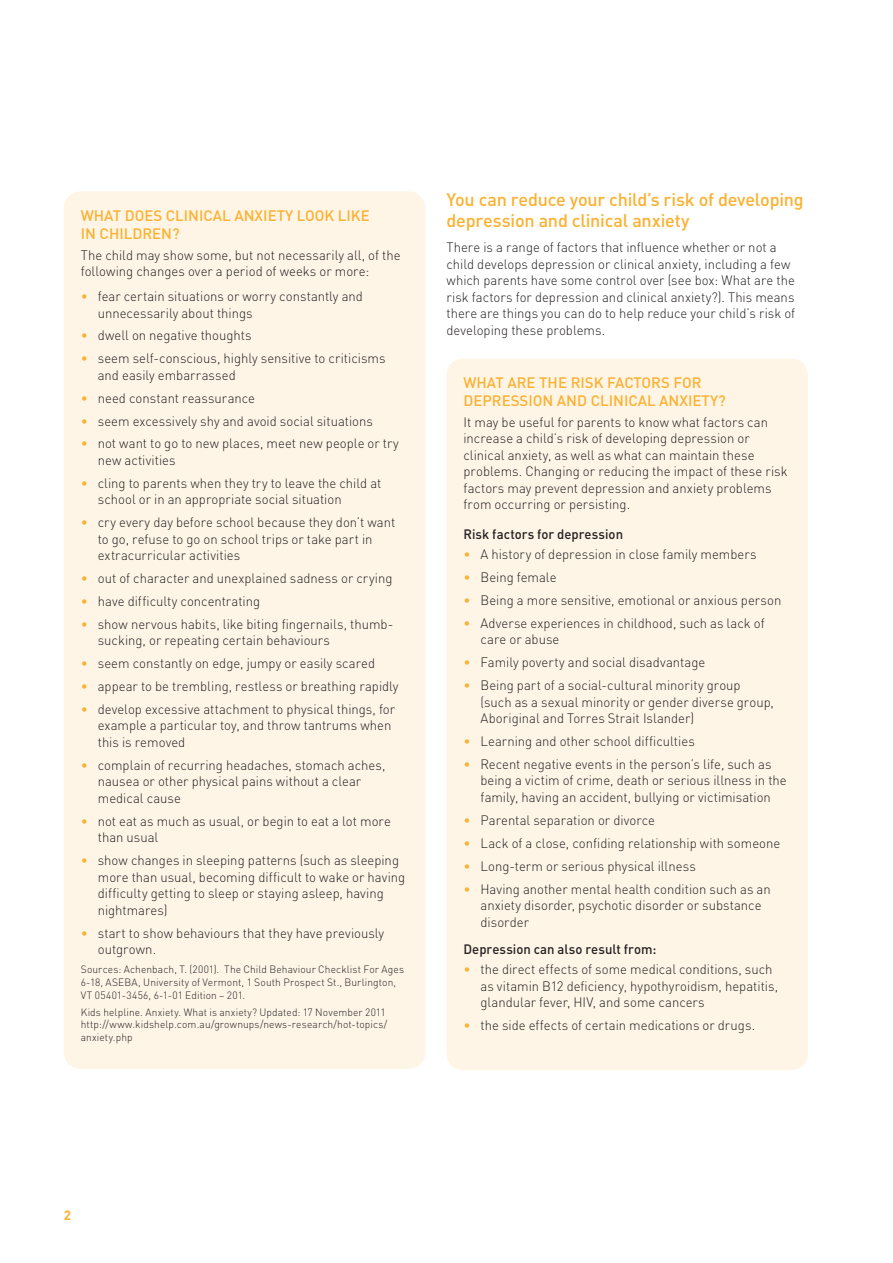
<style>
.page{position:relative;width:893px;height:1263px;background:#fff}
.page>*{position:absolute;margin:0;border:0;box-sizing:border-box;transform-origin:0 0}
.t1{font:500 18px/21px "DIN";letter-spacing:-.015em;color:#fbb131}
.t2{font:500 15px/18px "DIN";color:#fbb131}
.t3{font:300 13.5px/16.5px "DIN";color:#231f20}
.t4{font:500 13.5px "DIN";color:#231f20}
.t5{font:700 13.35px "DIN";color:#fbb131}
.t6{font:300 10.5px/12.8px "DIN";letter-spacing:.015em;color:#231f20}
.s1{color:#fbb131}
</style>
<div class="page">
<div style="left:64px;top:191px;width:361px;height:878px;background:#fef5e7;border-radius:17px"></div>
<div style="left:446px;top:359px;width:362px;height:711px;background:#fef5e7;border-radius:17px"></div>
<p class="t2" style="left:81px;top:208px;width:291px">WHAT DOES CLINICAL ANXIETY LOOK LIKE<br>IN CHILDREN?</p>
<p class="t3" style="left:81px;top:248px;width:321px">The child may show some, but not necessarily all, of the following changes over a period of weeks or more:</p>
<p class="t3" style="left:98px;top:289px;width:267px;text-indent:-17px"><span class="s1">•</span> fear certain situations or worry constantly and unnecessarily about things</p>
<p class="t3" style="left:81px;top:329px;width:172px"><span class="s1">•</span> dwell on negative thoughts</p>
<p class="t3" style="left:98px;top:352px;width:289px;text-indent:-17px"><span class="s1">•</span> seem self-conscious, highly sensitive to criticisms and easily embarrassed</p>
<p class="t3" style="left:81px;top:391px;width:176px"><span class="s1">•</span> need constant reassurance</p>
<p class="t3" style="left:81px;top:414px;width:294px"><span class="s1">•</span> seem excessively shy and avoid social situations</p>
<p class="t3" style="left:98px;top:437px;width:303px;text-indent:-17px"><span class="s1">•</span> not want to go to new places, meet new people or try new activities</p>
<p class="t3" style="left:98px;top:476px;width:285px;text-indent:-17px"><span class="s1">•</span> cling to parents when they try to leave the child at school or in an appropriate social situation</p>
<p class="t3" style="left:98px;top:516px;width:299px;text-indent:-17px"><span class="s1">•</span> cry every day before school because they don’t want to go, refuse to go on school trips or take part in extracurricular activities</p>
<p class="t3" style="left:81px;top:572px;width:313px"><span class="s1">•</span> out of character and unexplained sadness or crying</p>
<p class="t3" style="left:81px;top:594px;width:181px"><span class="s1">•</span> have diffculty concentrating</p>
<p class="t3" style="left:98px;top:617px;width:297px;text-indent:-17px"><span class="s1">•</span> show nervous habits, like biting fngernails, thumb&shy;sucking, or repeating certain behaviours</p>
<p class="t3" style="left:81px;top:657px;width:296px"><span class="s1">•</span> seem constantly on edge, jumpy or easily scared</p>
<p class="t3" style="left:81px;top:680px;width:319px"><span class="s1">•</span> appear to be trembling, restless or breathing rapidly</p>
<p class="t3" style="left:98px;top:702px;width:299px;text-indent:-17px"><span class="s1">•</span> develop excessive attachment to physical things, for example a particular toy, and throw tantrums when this is removed</p>
<p class="t3" style="left:98px;top:758px;width:289px;text-indent:-17px"><span class="s1">•</span> complain of recurring headaches, stomach aches, nausea or other physical pains without a clear medical cause</p>
<p class="t3" style="left:98px;top:814px;width:295px;text-indent:-17px"><span class="s1">•</span> not eat as much as usual, or begin to eat a lot more than usual</p>
<p class="t3" style="left:98px;top:854px;width:309px;text-indent:-17px"><span class="s1">•</span> show changes in sleeping patterns (such as sleeping more than usual, becoming diffcult to wake or having diffculty getting to sleep or staying asleep, having nightmares)</p>
<p class="t3" style="left:98px;top:926px;width:288px;text-indent:-17px"><span class="s1">•</span> start to show behaviours that they have previously outgrown.</p>
<p class="t6" style="left:81px;top:964px;width:325px">Sources: Achenbach, T. (2001). The Child Behaviour Checklist For Ages<br>6-18, ASEBA, University of Vermont, 1 South Prospect St., Burlington,<br>VT 05401-3456, 6-1-01 Edition – 201.</p>
<p class="t6" style="left:81px;top:1007px;width:308px">Kids helpline. Anxiety. What is anxiety? Updated: 17 November 2011 http://www.kidshelp.com.au/grownups/news-research/hot-topics/ anxiety.php</p>
<h1 class="t1" style="left:446px;top:191px;width:359px">You can reduce your child’s risk of developing depression and clinical anxiety</h1>
<p class="t3" style="left:446px;top:241px;width:350px">There is a range of factors that infuence whether or not a child develops depression or clinical anxiety, including a few which parents have some control over (see box: What are the risk factors for depression and clinical anxiety?). This means there are things you can do to help reduce your child’s risk of developing these problems.</p>
<p class="t2" style="left:463px;top:375px;width:264px">WHAT ARE THE RISK FACTORS FOR<br>DEPRESSION AND CLINICAL ANXIETY?</p>
<p class="t3" style="left:463px;top:415px;width:326px">It may be useful for parents to know what factors can increase a child’s risk of developing depression or clinical anxiety, as well as what can maintain these problems. Changing or reducing the impact of these risk factors may prevent depression and anxiety problems from occurring or persisting.</p>
<p class="t4" style="left:463px;top:529px;width:161px">Risk factors for depression</p>
<p class="t3" style="left:463px;top:548px;width:295px"><span class="s1">•</span> A history of depression in close family members</p>
<p class="t3" style="left:463px;top:571px;width:95px"><span class="s1">•</span> Being female</p>
<p class="t3" style="left:463px;top:593px;width:319px"><span class="s1">•</span> Being a more sensitive, emotional or anxious person</p>
<p class="t3" style="left:480px;top:616px;width:286px;text-indent:-17px"><span class="s1">•</span> Adverse experiences in childhood, such as lack of care or abuse</p>
<p class="t3" style="left:463px;top:656px;width:243px"><span class="s1">•</span> Family poverty and social disadvantage</p>
<p class="t3" style="left:480px;top:679px;width:295px;text-indent:-17px"><span class="s1">•</span> Being part of a social-cultural minority group (such as a sexual minority or gender diverse group,<br>Aboriginal and Torres Strait Islander)</p>
<p class="t3" style="left:463px;top:735px;width:233px"><span class="s1">•</span> Learning and other school diffculties</p>
<p class="t3" style="left:480px;top:757px;width:308px;text-indent:-17px"><span class="s1">•</span> Recent negative events in the person’s life, such as being a victim of crime, death or serious illness in the family, having an accident, bullying or victimisation</p>
<p class="t3" style="left:463px;top:813px;width:193px"><span class="s1">•</span> Parental separation or divorce</p>
<p class="t3" style="left:463px;top:836px;width:318px"><span class="s1">•</span> Lack of a close, confding relationship with someone</p>
<p class="t3" style="left:463px;top:859px;width:234px"><span class="s1">•</span> Long-term or serious physical illness</p>
<p class="t3" style="left:480px;top:882px;width:292px;text-indent:-17px"><span class="s1">•</span> Having another mental health condition such as an anxiety disorder, psychotic disorder or substance disorder</p>
<p class="t4" style="left:463px;top:944px;width:194px">Depression can also result from:</p>
<p class="t3" style="left:480px;top:963px;width:299px;text-indent:-17px"><span class="s1">•</span> the direct effects of some medical conditions, such as vitamin B12 defciency, hypothyroidism, hepatitis, glandular fever, HIV, and some cancers</p>
<p class="t3" style="left:463px;top:1019px;width:293px"><span class="s1">•</span> the side effects of certain medications or drugs.</p>
<p class="t5" style="left:64px;top:1211px;width:9px">2</p>
</div>
